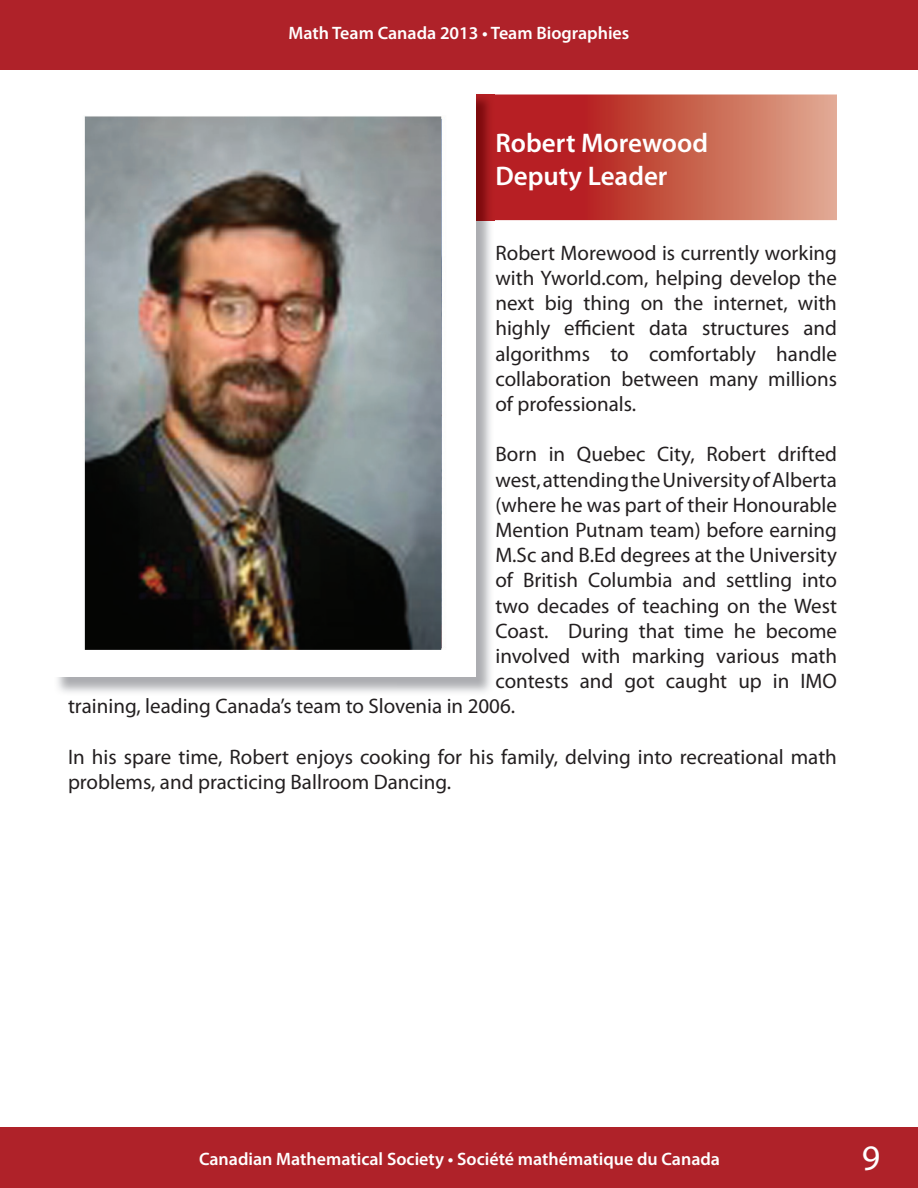
<style>
.page{position:relative;width:918px;height:1188px;background:#fff}
.page>*{position:absolute;margin:0;border:0;box-sizing:border-box;transform-origin:0 0}
.t1{font:36px "Myriad Pro";color:#fff}
.t2{font:600 27px/32.4px "Myriad Pro";color:#fff}
.t3{font:21px/25.2px "Myriad Pro";color:#231f20;text-align:justify}
.t4{font:600 18px "Myriad Pro";color:#fff}
</style>
<div class="page">
<div style="left:0;top:1128px;width:918px;height:60px;background:#af2229"></div>
<div style="left:0;top:0;width:918px;height:69px;background:#af2229"></div>
<svg style="left:494px;top:94px;width:343px;height:126px;background:#c65649"></svg>
<img style="left:57px;top:94px;width:437px;height:599px">
<img style="left:57px;top:94px;width:418px;height:582px">
<p class="t4" style="left:289px;top:22px;width:342px">Math Team Canada 2013 • Team Biographies</p>
<p class="t2" style="left:495px;top:126px;width:214px">Robert Morewood<br>Deputy Leader</p>
<p class="t3" style="left:495px;top:240px;width:343px">Robert Morewood is currently working with Yworld.com, helping develop the next big thing on the internet, with highly efficient data structures and algorithms to comfortably handle collaboration between many millions of professionals.</p>
<p class="t3" style="left:495px;top:441px;width:343px">Born in Quebec City, Robert drifted</p>
<p class="t3" style="left:495px;top:467px;width:343px">west, attending the University of Alberta</p>
<p class="t3" style="left:495px;top:492px;width:343px">(where he was part of their Honourable</p>
<p class="t3" style="left:495px;top:517px;width:343px">Mention Putnam team) before earning</p>
<p class="t3" style="left:495px;top:542px;width:343px">M.Sc and B.Ed degrees at the University</p>
<p class="t3" style="left:495px;top:567px;width:343px">of British Columbia and settling into</p>
<p class="t3" style="left:495px;top:593px;width:343px">two decades of teaching on the West</p>
<p class="t3" style="left:495px;top:618px;width:343px">Coast. During that time he become</p>
<p class="t3" style="left:495px;top:643px;width:343px">involved with marking various math</p>
<p class="t3" style="left:495px;top:668px;width:343px">contests and got caught up in IMO</p>
<p class="t3" style="left:68px;top:693px;width:449px">training, leading Canada’s team to Slovenia in 2006.</p>
<p class="t3" style="left:68px;top:744px;width:770px">In his spare time, Robert enjoys cooking for his family, delving into recreational math problems, and practicing Ballroom Dancing.</p>
<p class="t4" style="left:199px;top:1148px;width:523px">Canadian Mathematical Society • Société mathématique du Canada</p>
<h1 class="t1" style="left:862px;top:1136px;width:20px">9</h1>
</div>
